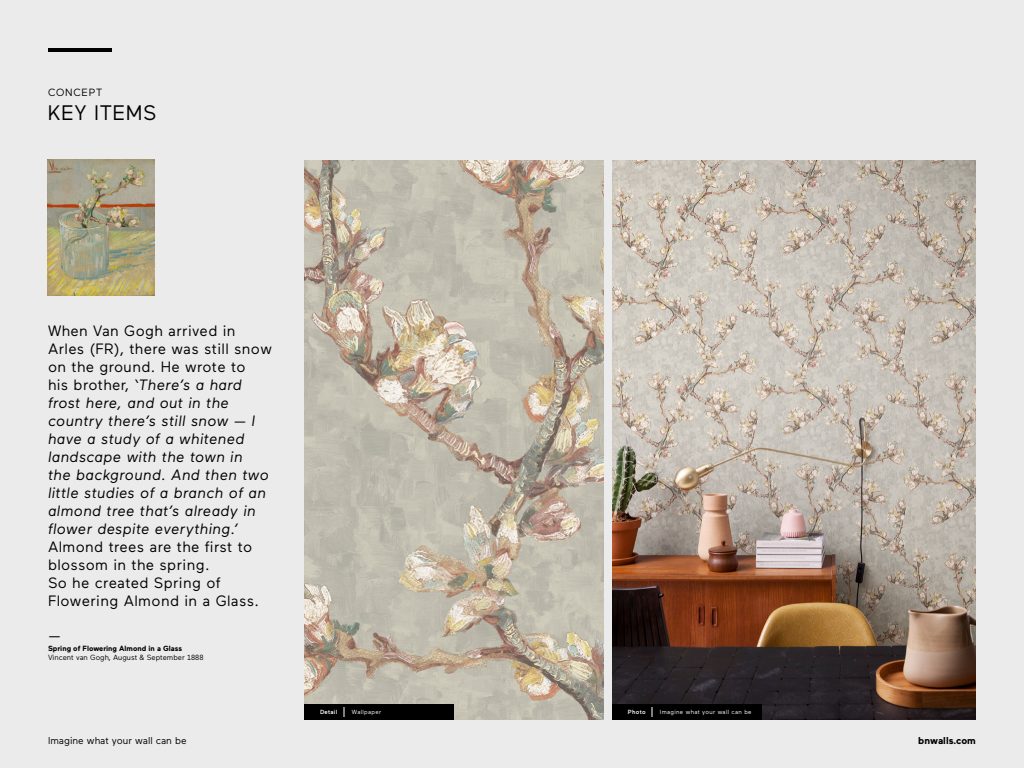
<style>
.page{position:relative;width:1024px;height:768px;background:#ebebeb}
.page>*{position:absolute;margin:0;border:0;box-sizing:border-box;transform-origin:0 0}
.t1{font:21px "Maax";letter-spacing:.025em;color:#000}
.t2{font:italic 15px/18px "Maax";letter-spacing:.025em;color:#000}
.t3{font:15px/18px "Maax";letter-spacing:.025em;color:#000}
.t4{font:10.5px "Maax";letter-spacing:.075em;color:#000}
.t5{font:10px "Maax";color:#000}
.t6{font:700 10px "Maax";color:#000}
.t7{font:7.5px "Maax";color:#000}
.t8{font:700 7.5px "Maax";color:#000}
.t9{font:6px "Maax";letter-spacing:.05em;color:#fff}
.t10{font:500 6px "Maax";letter-spacing:.05em;color:#fff}
.s1{font-style:normal}
</style>
<div class="page">
<img style="left:612px;top:160px;width:364px;height:560px">
<img style="left:48px;top:160px;width:106px;height:136px">
<img style="left:304px;top:160px;width:300px;height:560px">
<div style="left:304px;top:704px;width:150px;height:16px;background:#000"></div>
<div style="left:612px;top:704px;width:150px;height:16px;background:#000"></div>
<hr style="left:48px;top:48px;width:64px;height:4px;background:#000">
<p class="t4" style="left:48px;top:86px;width:56px">CONCEPT</p>
<h1 class="t1" style="left:48px;top:99px;width:110px">KEY ITEMS</h1>
<p class="t2" style="left:48px;top:321px;width:225px"><span class="s1">When Van Gogh arrived in<br>Arles (FR), there was still snow on the ground. He wrote to<br>his brother,</span> ‘There’s a hard frost here, and out in the country there’s still snow — I have a study of a whitened landscape with the town in<br>the background. And then two little studies of a branch of an almond tree that’s already in flower despite everything.’</p>
<p class="t3" style="left:48px;top:537px;width:212px">Almond trees are the first to blossom in the spring.<br>So he created Spring of<br>Flowering Almond in a Glass.</p>
<p class="t3" style="left:48px;top:627px;width:14px">—</p>
<p class="t8" style="left:48px;top:643px;width:136px">Spring of Flowering Almond in a Glass</p>
<p class="t7" style="left:48px;top:652px;width:157px">Vincent van Gogh, August &amp; September 1888</p>
<p class="t10" style="left:320px;top:708px;width:19px">Detail</p>
<p class="t9" style="left:352px;top:708px;width:31px">Wallpaper</p>
<p class="t10" style="left:628px;top:708px;width:19px">Photo</p>
<p class="t9" style="left:660px;top:708px;width:93px">Imagine what your wall can be</p>
<p class="t5" style="left:48px;top:734px;width:140px">Imagine what your wall can be</p>
<p class="t6" style="left:918px;top:734px;width:59px">bnwalls.com</p>
</div>
